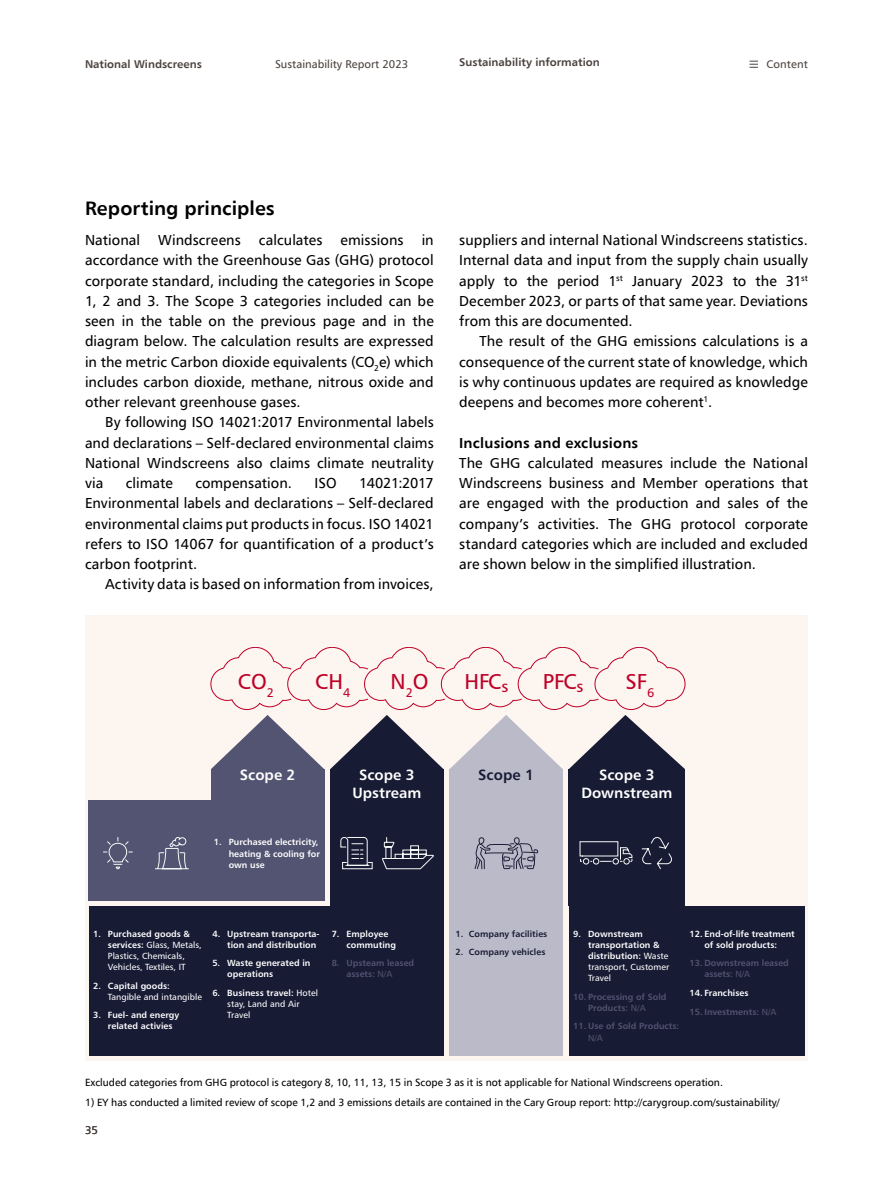
<style>
.page{position:relative;width:893px;height:1191px;background:#fff}
.page>*{position:absolute;margin:0;border:0;box-sizing:border-box;transform-origin:0 0}
.t1{font:21.6px "Humanist 777 BT";color:#be0027}
.t2{font:700 19.5px "Humanist 777 BT";color:#000}
.t3{font:700 14.85px/17.9px "Humanist 777 BT";color:#fff;text-align:center}
.t4{font:700 14.85px "Humanist 777 BT";color:#171b34}
.t5{font:14.55px/20.2px "Humanist 777 BT";letter-spacing:.005em;color:#000;text-align:justify}
.t6{font:700 14.55px "Humanist 777 BT";letter-spacing:.01em;color:#000}
.t7{font:700 11.25px "Humanist 777 BT";color:#4b433f}
.t8{font:11.25px "Humanist 777 BT";color:#4b433f}
.t9{font:10.5px "Humanist 777 BT";color:#000}
.t10{font:700 8.85px/11.1px "Humanist 777 BT";color:#fff}
.t11{font:8.85px/11.1px "Humanist 777 BT";color:#fff}
.t12{font:700 8.85px/11.1px "Humanist 777 BT";color:#535472}
.t13{font:700 8.85px "Humanist 777 BT";color:#171b34}
.t14{font:8.85px "Humanist 777 BT";color:#535472}
.s1{font-weight:700}
.s2{font-weight:400}
</style>
<div class="page">
<div style="left:85px;top:614px;width:723px;height:446px;background:#fcf5f0"></div>
<div style="left:89px;top:800px;width:122px;height:100px;background:#535472"></div>
<div style="left:211px;top:769px;width:113px;height:131px;background:#535472"></div>
<div style="left:330px;top:769px;width:113px;height:137px;background:#171b34"></div>
<div style="left:89px;top:906px;width:354px;height:149px;background:#171b34"></div>
<div style="left:569px;top:906px;width:235px;height:149px;background:#171b34"></div>
<div style="left:449px;top:769px;width:114px;height:134px;background:#bbbac9"></div>
<div style="left:449px;top:903px;width:114px;height:152px;background:#bbbac9"></div>
<div style="left:569px;top:769px;width:116px;height:137px;background:#171b34"></div>
<svg style="left:103px;top:812px;width:569px;height:77px"></svg>
<svg style="left:210px;top:647px;width:476px;height:122px"></svg>
<svg style="left:750px;top:61px;width:8px;height:7px"></svg>
<p class="t7" style="left:85px;top:57px;width:118px">National Windscreens</p>
<p class="t8" style="left:275px;top:57px;width:135px">Sustainability Report 2023</p>
<p class="t7" style="left:459px;top:55px;width:142px">Sustainability information</p>
<p class="t8" style="left:767px;top:57px;width:43px">Content</p>
<h2 class="t2" style="left:85px;top:195px;width:191px">Reporting principles</h2>
<p class="t5" style="left:85px;top:229px;width:350px">National Windscreens calculates emissions in accordance with the Greenhouse Gas (GHG) protocol corporate standard, including the categories in Scope 1, 2 and 3. The Scope 3 categories included can be seen in the table on the previous page and in the diagram below. The calculation results are expressed in the metric Carbon dioxide equivalents (CO<sub>2</sub>e) which includes carbon dioxide, methane, nitrous oxide and other relevant greenhouse gases.</p>
<p class="t5" style="left:85px;top:412px;width:350px;text-indent:20px">By following ISO 14021:2017 Environmental labels and declarations – Self-declared environmental claims National Windscreens also claims climate neutrality via</p>
<p class="t5" style="left:126px;top:472px;width:48px">climate</p>
<p class="t5" style="left:195px;top:472px;width:98px">compensation.</p>
<p class="t5" style="left:315px;top:472px;width:24px">ISO</p>
<p class="t5" style="left:85px;top:472px;width:350px;text-indent:274px">14021:2017<br>Environmental labels and declarations – Self-declared environmental claims put products in focus. ISO 14021 refers to ISO 14067 for quantification of a product’s carbon footprint.</p>
<p class="t5" style="left:105px;top:574px;width:330px">Activity data is based on information from invoices,</p>
<p class="t5" style="left:459px;top:229px;width:350px">suppliers and internal National Windscreens statistics.<br>Internal data and input from the supply chain usually apply to the period 1<sup>st</sup> January 2023 to the 31<sup>st </sup>December 2023, or parts of that same year. Deviations from this are documented.</p>
<p class="t5" style="left:459px;top:331px;width:350px;text-indent:20px">The result of the GHG emissions calculations is a consequence of the current state of knowledge, which is why continuous updates are required as knowledge deepens and becomes more coherent<sup>1</sup>.</p>
<p class="t6" style="left:459px;top:433px;width:180px">Inclusions and exclusions</p>
<p class="t5" style="left:459px;top:452px;width:350px">The GHG calculated measures include the National Windscreens business and Member operations that are engaged with the production and sales of the company’s activities. The GHG protocol corporate standard categories which are included and excluded are shown below in the simplified illustration.</p>
<h1 class="t1" style="left:238px;top:668px;width:38px">CO<sub>2</sub></h1>
<h1 class="t1" style="left:315px;top:668px;width:37px">CH<sub>4</sub></h1>
<h1 class="t1" style="left:390px;top:668px;width:40px">N<sub>2</sub>O</h1>
<h1 class="t1" style="left:464px;top:668px;width:45px">HFC<sub>s</sub></h1>
<h1 class="t1" style="left:543px;top:668px;width:42px">PFC<sub>s</sub></h1>
<h1 class="t1" style="left:626px;top:668px;width:30px">SF<sub>6</sub></h1>
<p class="t3" style="left:240px;top:766px;width:57px">Scope 2</p>
<p class="t10" style="left:229px;top:836px;width:93px;text-indent:-15px">1. Purchased electricity, heating &amp; cooling for own use</p>
<p class="t3" style="left:352px;top:766px;width:70px">Scope 3<br>Upstream</p>
<p class="t11" style="left:108px;top:927px;width:95px;text-indent:-15px"><span class="s1">1. Purchased goods &amp; services:</span> Glass, Metals,<br>Plastics, Chemicals,<br>Vehicles, Textiles, IT</p>
<p class="t10" style="left:93px;top:979px;width:78px">2. Capital goods:</p>
<p class="t11" style="left:108px;top:991px;width:96px">Tangible and intangible</p>
<p class="t10" style="left:108px;top:1009px;width:73px;text-indent:-15px">3. Fuel- and energy related activies</p>
<p class="t10" style="left:227px;top:927px;width:94px;text-indent:-15px">4. Upstream transporta&shy;tion and distribution</p>
<p class="t10" style="left:227px;top:957px;width:85px;text-indent:-15px">5. Waste generated in operations</p>
<p class="t11" style="left:227px;top:987px;width:92px;text-indent:-15px"><span class="s1">6. Business travel:</span> Hotel stay, Land and Air<br>Travel</p>
<p class="t10" style="left:346px;top:927px;width:51px;text-indent:-15px">7. Employee commuting</p>
<p class="t12" style="left:346px;top:957px;width:69px;text-indent:-15px">8. Upsteam leased assets: <span class="s2">N/A</span></p>
<p class="t4" style="left:478px;top:765px;width:57px">Scope 1</p>
<p class="t3" style="left:581px;top:766px;width:93px">Scope 3<br>Downstream</p>
<p class="t13" style="left:455px;top:928px;width:93px">1. Company facilities</p>
<p class="t13" style="left:455px;top:946px;width:92px">2. Company vehicles</p>
<p class="t10" style="left:588px;top:927px;width:83px;text-indent:-15px">9. Downstream transportation &amp; distribution: <span class="s2">Waste transport, Customer<br>Travel</span></p>
<p class="t12" style="left:588px;top:990px;width:80px;text-indent:-15px">10. Processing of Sold<br>Products: <span class="s2">N/A</span></p>
<p class="t12" style="left:573px;top:1020px;width:108px">11. Use of Sold Products:</p>
<p class="t14" style="left:588px;top:1032px;width:16px">N/A</p>
<p class="t10" style="left:689px;top:927px;width:107px;text-align:center">12. End-of-life treatment of sold products:</p>
<p class="t12" style="left:704px;top:957px;width:86px;text-indent:-15px">13. Downstream leased assets: <span class="s2">N/A</span></p>
<p class="t10" style="left:689px;top:987px;width:60px">14. Franchises</p>
<p class="t12" style="left:689px;top:1005px;width:88px">15. Investments: <span class="s2">N/A</span></p>
<p class="t9" style="left:85px;top:1075px;width:639px">Excluded categories from GHG protocol is category 8, 10, 11, 13, 15 in Scope 3 as it is not applicable for National Windscreens operation.</p>
<p class="t9" style="left:85px;top:1095px;width:696px">1) EY has conducted a limited review of scope 1,2 and 3 emissions details are contained in the Cary Group report: http://carygroup.com/sustainability/</p>
<p class="t8" style="left:85px;top:1122px;width:14px">35</p>
</div>
